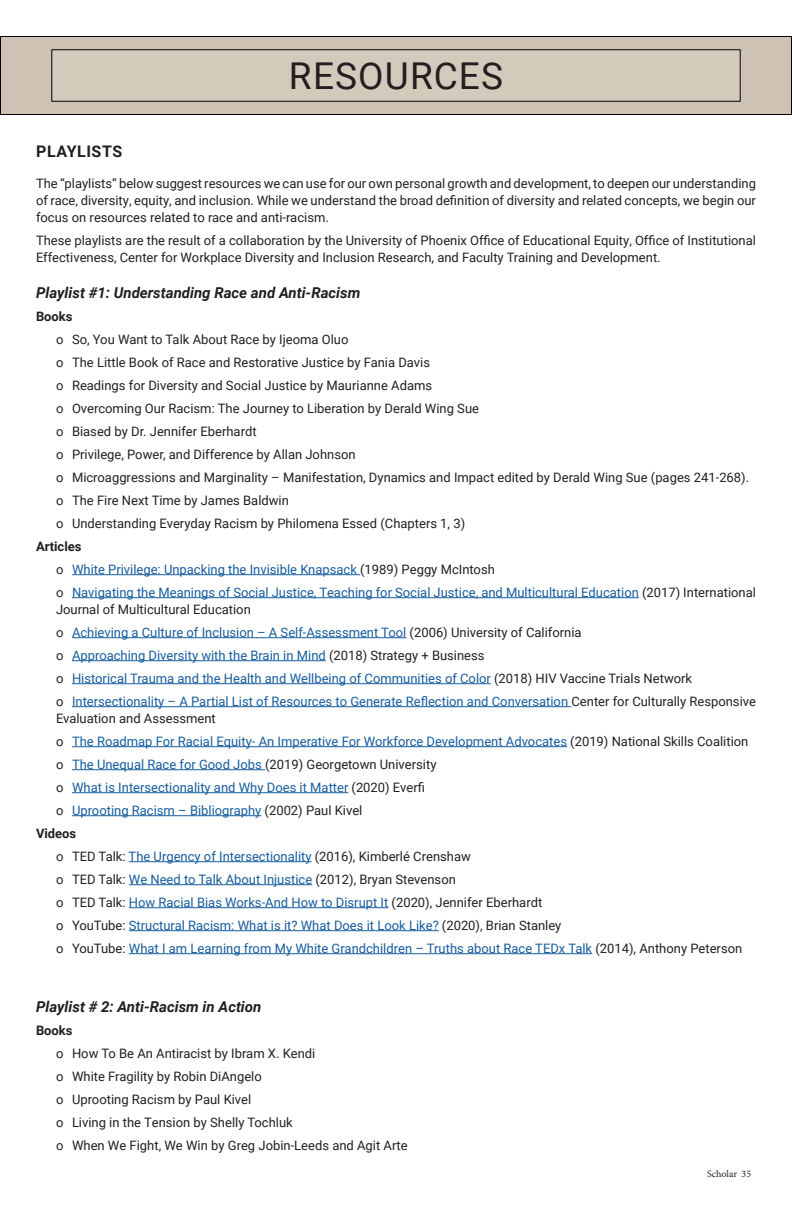
<style>
.page{position:relative;width:792px;height:1224px;background:#fff}
.page>*{position:absolute;margin:0;border:0;box-sizing:border-box;transform-origin:0 0}
.Body_Titles{font:37px "Roboto";letter-spacing:.03em;color:#231f20}
.t1{font:700 16px "Roboto";letter-spacing:.035em;color:#231f20}
.t2{font:italic 700 15px "Roboto";color:#231f20}
.t3{font:13px/17px "Roboto";color:#231f20;text-align:justify}
.t4{font:13px/17px "Roboto";color:#175d9e}
.t5{font:700 13px "Roboto";color:#231f20}
.t6{font:10px "Minion Pro";letter-spacing:-.005em;color:#231f20}
.s1{color:#231f20}
.s2{color:#175d9e}
</style>
<div class="page">
<div style="left:0;top:37px;width:791px;height:77px;background:#cdc2b4"></div>
<div style="left:0;top:36px;width:792px;height:79px;border:1px solid #000"></div>
<hr style="left:72px;top:574px;width:288px;height:1px;background:#175d9e">
<hr style="left:72px;top:597px;width:567px;height:1px;background:#175d9e">
<hr style="left:72px;top:637px;width:334px;height:1px;background:#175d9e">
<hr style="left:72px;top:660px;width:254px;height:1px;background:#175d9e">
<hr style="left:72px;top:683px;width:419px;height:1px;background:#175d9e">
<hr style="left:72px;top:706px;width:499px;height:1px;background:#175d9e">
<hr style="left:72px;top:746px;width:495px;height:1px;background:#175d9e">
<hr style="left:72px;top:769px;width:193px;height:1px;background:#175d9e">
<hr style="left:72px;top:792px;width:276px;height:1px;background:#175d9e">
<hr style="left:72px;top:815px;width:189px;height:1px;background:#175d9e">
<hr style="left:129px;top:861px;width:183px;height:1px;background:#175d9e">
<hr style="left:129px;top:884px;width:183px;height:1px;background:#175d9e">
<hr style="left:129px;top:907px;width:259px;height:1px;background:#175d9e">
<hr style="left:129px;top:930px;width:310px;height:1px;background:#175d9e">
<hr style="left:129px;top:953px;width:463px;height:1px;background:#175d9e">
<div style="left:52px;top:50px;width:688px;height:51px;background:#d4cabc"></div>
<div style="left:51px;top:49px;width:690px;height:53px;border:1px solid #000"></div>
<p class="Body_Titles" style="left:289px;top:50px;width:215px">RESOURCES</p>
<p class="t1" style="left:36px;top:140px;width:87px">PLAYLISTS</p>
<p class="t3" style="left:36px;top:174px;width:722px">The “playlists” below suggest resources we can use for our own personal growth and development, to deepen our understanding of race, diversity, equity, and inclusion. While we understand the broad definition of diversity and related concepts, we begin our focus on resources related to race and anti-racism.</p>
<p class="t3" style="left:36px;top:231px;width:722px">These playlists are the result of a collaboration by the University of Phoenix Office of Educational Equity, Office of Institutional<br>Effectiveness, Center for Workplace Diversity and Inclusion Research, and Faculty Training and Development.</p>
<p class="t2" style="left:36px;top:282px;width:326px">Playlist #1: Understanding Race and Anti-Racism</p>
<p class="t5" style="left:36px;top:307px;width:38px">Books</p>
<p class="t3" style="left:56px;top:330px;width:294px">o So, You Want to Talk About Race by Ijeoma Oluo</p>
<p class="t3" style="left:56px;top:353px;width:376px">o The Little Book of Race and Restorative Justice by Fania Davis</p>
<p class="t3" style="left:56px;top:376px;width:378px">o Readings for Diversity and Social Justice by Maurianne Adams</p>
<p class="t3" style="left:56px;top:399px;width:425px">o Overcoming Our Racism: The Journey to Liberation by Derald Wing Sue</p>
<p class="t3" style="left:56px;top:422px;width:202px">o Biased by Dr. Jennifer Eberhardt</p>
<p class="t3" style="left:56px;top:445px;width:301px">o Privilege, Power, and Difference by Allan Johnson</p>
<p class="t3" style="left:56px;top:468px;width:695px">o Microaggressions and Marginality – Manifestation, Dynamics and Impact edited by Derald Wing Sue (pages 241-268).</p>
<p class="t3" style="left:56px;top:491px;width:234px">o The Fire Next Time by James Baldwin</p>
<p class="t3" style="left:56px;top:514px;width:411px">o Understanding Everyday Racism by Philomena Essed (Chapters 1, 3)</p>
<p class="t5" style="left:36px;top:537px;width:47px">Articles</p>
<p class="t4" style="left:56px;top:560px;width:440px"><span class="s1">o</span> White Privilege: Unpacking the Invisible Knapsack <span class="s1">(1989) Peggy McIntosh</span></p>
<p class="t4" style="left:56px;top:583px;width:702px"><span class="s1">o</span> Navigating the Meanings of Social Justice, Teaching for Social Justice, and Multicultural Education <span class="s1">(2017) International<br>Journal of Multicultural Education</span></p>
<p class="t4" style="left:56px;top:623px;width:527px"><span class="s1">o</span> Achieving a Culture of Inclusion – A Self-Assessment Tool <span class="s1">(2006) University of California</span></p>
<p class="t4" style="left:56px;top:646px;width:430px"><span class="s1">o</span> Approaching Diversity with the Brain in Mind <span class="s1">(2018) Strategy + Business</span></p>
<p class="t4" style="left:56px;top:669px;width:638px"><span class="s1">o</span> Historical Trauma and the Health and Wellbeing of Communities of Color <span class="s1">(2018) HIV Vaccine Trials Network</span></p>
<p class="t4" style="left:56px;top:692px;width:702px"><span class="s1">o</span> Intersectionality – A Partial List of Resources to Generate Reflection and Conversation <span class="s1">Center for Culturally Responsive<br>Evaluation and Assessment</span></p>
<p class="t4" style="left:56px;top:732px;width:694px"><span class="s1">o</span> The Roadmap For Racial Equity- An Imperative For Workforce Development Advocates <span class="s1">(2019) National Skills Coalition</span></p>
<p class="t3" style="left:56px;top:755px;width:382px">o <span class="s2">The Unequal Race for Good Jobs</span> (2019) Georgetown University</p>
<p class="t4" style="left:56px;top:778px;width:370px"><span class="s1">o</span> What is Intersectionality and Why Does it Matter <span class="s1">(2020) Everfi</span></p>
<p class="t4" style="left:56px;top:801px;width:308px"><span class="s1">o</span> Uprooting Racism – Bibliography <span class="s1">(2002) Paul Kivel</span></p>
<p class="t5" style="left:36px;top:824px;width:42px">Videos</p>
<p class="t3" style="left:56px;top:847px;width:416px">o TED Talk: <span class="s2">The Urgency of Intersectionality</span> (2016), Kimberlé Crenshaw</p>
<p class="t3" style="left:56px;top:870px;width:401px">o TED Talk: <span class="s2">We Need to Talk About Injustice</span> (2012), Bryan Stevenson</p>
<p class="t4" style="left:56px;top:893px;width:488px"><span class="s1">o TED Talk:</span> How Racial Bias Works-And How to Disrupt It <span class="s1">(2020), Jennifer Eberhardt</span></p>
<p class="t4" style="left:56px;top:916px;width:507px"><span class="s1">o YouTube:</span> Structural Racism: What is it? What Does it Look Like? <span class="s1">(2020), Brian Stanley</span></p>
<p class="t4" style="left:56px;top:939px;width:688px"><span class="s1">o YouTube:</span> What I am Learning from My White Grandchildren – Truths about Race TEDx Talk <span class="s1">(2014), Anthony Peterson</span></p>
<p class="t2" style="left:36px;top:996px;width:227px">Playlist # 2: Anti-Racism in Action</p>
<p class="t5" style="left:36px;top:1021px;width:38px">Books</p>
<p class="t3" style="left:56px;top:1044px;width:261px">o How To Be An Antiracist by Ibram X. Kendi</p>
<p class="t3" style="left:56px;top:1067px;width:207px">o White Fragility by Robin DiAngelo</p>
<p class="t3" style="left:56px;top:1090px;width:197px">o Uprooting Racism by Paul Kivel</p>
<p class="t3" style="left:56px;top:1113px;width:238px">o Living in the Tension by Shelly Tochluk</p>
<p class="t3" style="left:56px;top:1136px;width:353px">o When We Fight, We Win by Greg Jobin-Leeds and Agit Arte</p>
<p class="t6" style="left:707px;top:1167px;width:46px">Scholar 35</p>
</div>
